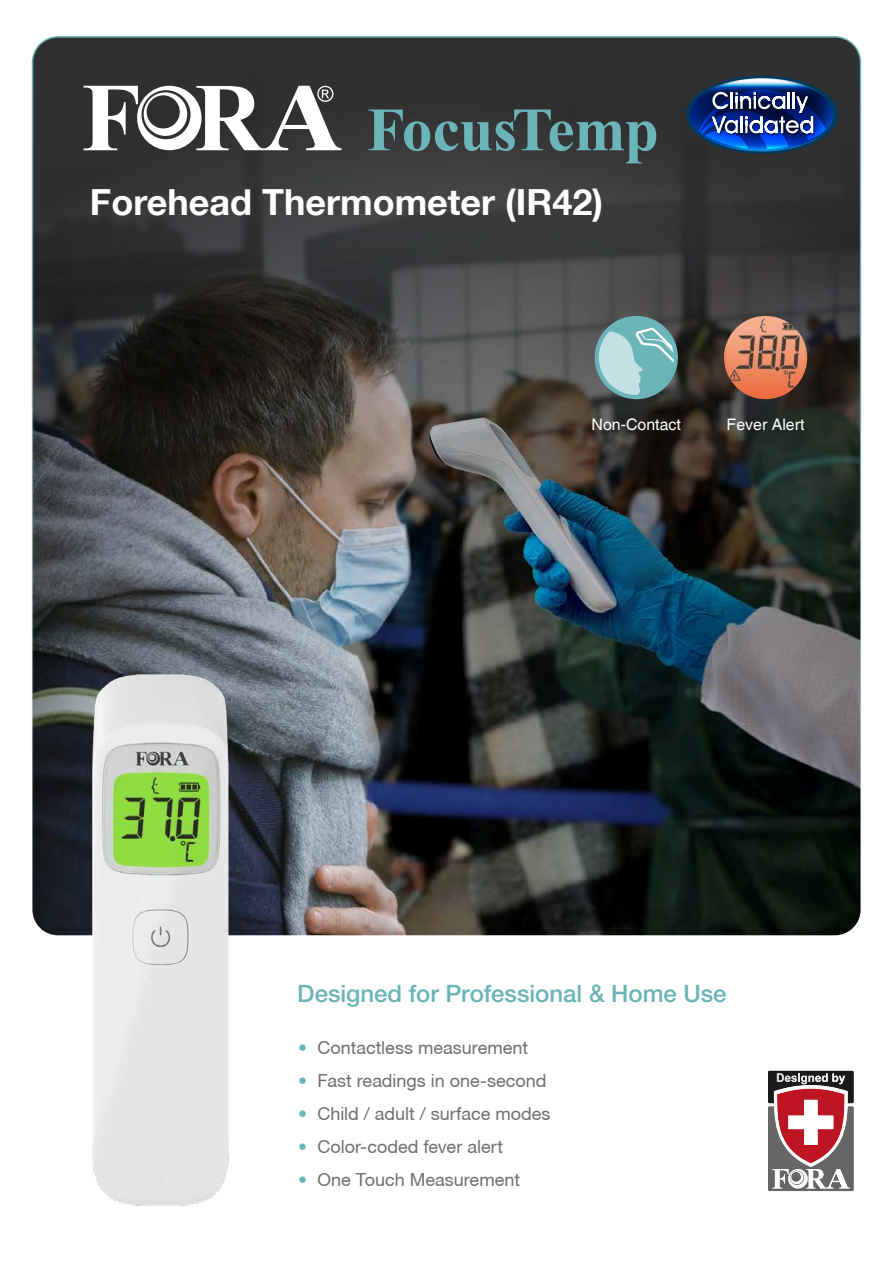
<style>
.page{position:relative;width:893px;height:1263px;background:#fff}
.page>*{position:absolute;margin:0;border:0;box-sizing:border-box;transform-origin:0 0}
.t1{font:700 61.5px "Times New Roman";letter-spacing:-.01em;color:#6bb4b7}
.t2{font:700 36px "Helvetica 75";color:#fff}
.t3{font:500 24px "Helvetica Neue";color:#6bb4b7}
.t4{font:18px "Helvetica Neue CE";color:#6f6f6e}
.t5{font:15.9px "Helvetica";color:#fff}
.s1{color:#6bb4b7}
</style>
<div class="page">
<img style="left:32px;top:39px;width:828px;height:894px">
<svg style="left:84px;top:86px;width:257px;height:64px"></svg>
<img style="left:687px;top:77px;width:150px;height:76px">
<div style="left:595px;top:316px;width:83px;height:83px;background:#6bb4b7;border-radius:50%"></div>
<svg style="left:599px;top:326px;width:75px;height:69px"></svg>
<img style="left:724px;top:316px;width:83px;height:83px;border-radius:42px">
<svg style="left:768px;top:1070px;width:86px;height:122px"></svg>
<img style="left:31px;top:599px;width:351px;height:607px">
<h1 class="t1" style="left:367px;top:85px;width:293px">FocusTemp</h1>
<h2 class="t2" style="left:90px;top:180px;width:515px">Forehead Thermometer (IR42)</h2>
<p class="t5" style="left:592px;top:415px;width:91px">Non-Contact</p>
<p class="t5" style="left:727px;top:415px;width:79px">Fever Alert</p>
<h3 class="t3" style="left:297px;top:979px;width:431px">Designed for Professional &amp; Home Use</h3>
<p class="t4" style="left:298px;top:1037px;width:231px"><span class="s1">•</span> Contactless measurement</p>
<p class="t4" style="left:298px;top:1070px;width:250px"><span class="s1">•</span> Fast readings in one-second</p>
<p class="t4" style="left:298px;top:1103px;width:254px"><span class="s1">•</span> Child / adult / surface modes</p>
<p class="t4" style="left:298px;top:1136px;width:206px"><span class="s1">•</span> Color-coded fever alert</p>
<p class="t4" style="left:298px;top:1169px;width:223px"><span class="s1">•</span> One Touch Measurement</p>
</div>
